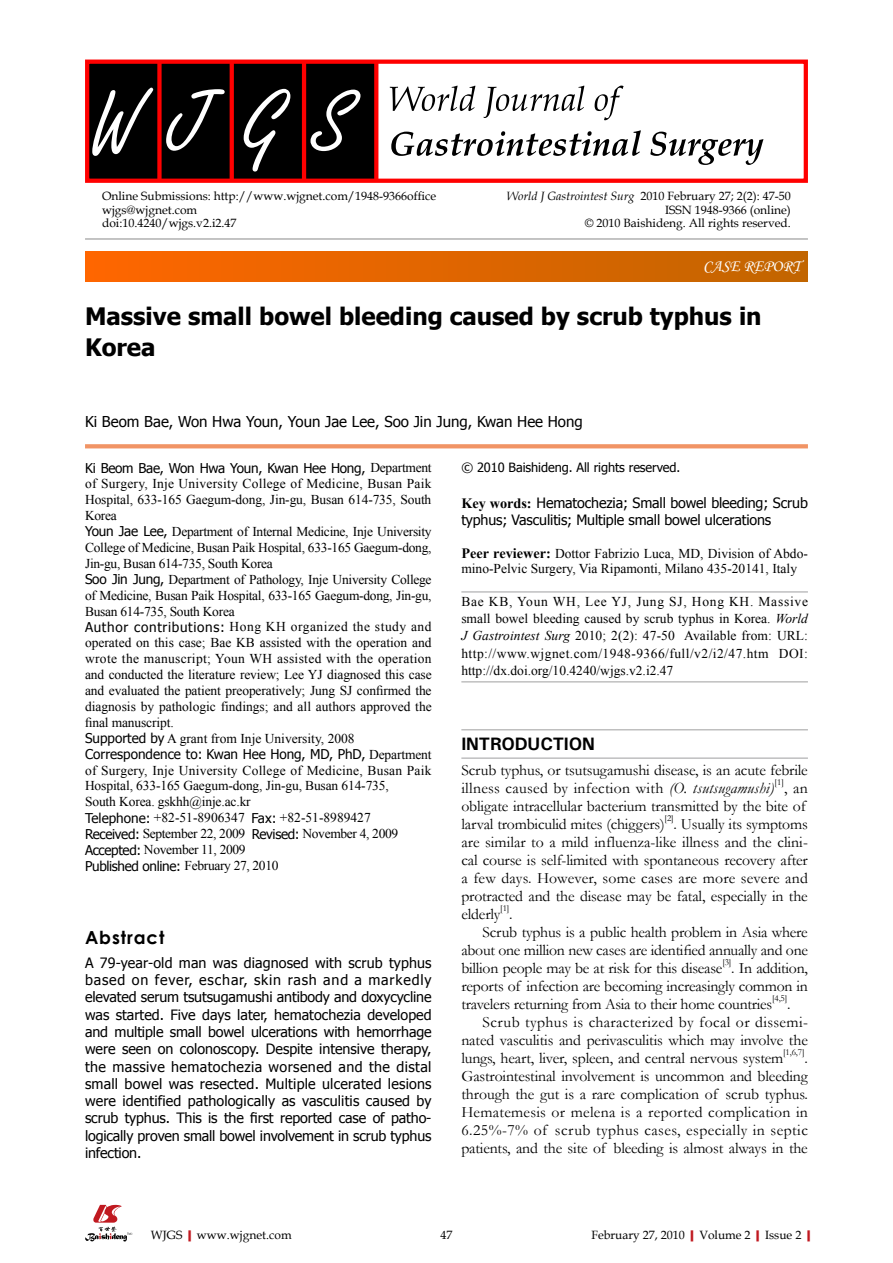
<style>
.page{position:relative;width:893px;height:1263px;background:#fff}
.page>*{position:absolute;margin:0;border:0;box-sizing:border-box;transform-origin:0 0}
.t1{font:700 24px/31.5px "Tahoma";color:#000}
.t2{font:700 18px "Univers";letter-spacing:-.01em;color:#000}
.t3{font:700 18px "Century Gothic";letter-spacing:.05em;color:#000}
.t4{font:16.5px "Monotype Corsiva";color:#fff}
.t5{font:15.75px/18px "Garamond";letter-spacing:-.01em;color:#000;text-align:justify}
.t6{font:15.75px "Garamond";letter-spacing:.025em;color:#000}
.t7{font:15px "Tahoma";color:#000}
.t8{font:14.25px/17.2px "Tahoma";letter-spacing:-.01em;color:#000;text-align:justify}
.t9{font:13.5px/15.9px "Times New Roman";letter-spacing:-.01em;color:#000}
.t10{font:13.5px "Tahoma";letter-spacing:-.02em;color:#000}
.t11{font:13.5px "Tahoma";color:#000}
.t12{font:12.75px "Tahoma";letter-spacing:-.005em;color:#000}
.t13{font:12px/13.5px "Book Antiqua";color:#000}
.t14{font:9.15px "Garamond";color:#000}
.s1{font-style:italic}
.s2{font-family:"Times New Roman"}
.s3{font-family:"Tahoma"}
.s4{font-family:"Times New Roman";font-weight:700}
.s5{font-weight:700;font-size:14.25px}
.s6{font-weight:700;color:#c01920}
</style>
<div class="page">
<div style="left:85px;top:252px;width:723px;height:29px;background:linear-gradient(to right,#f60,#c16500)"></div>
<hr style="left:85px;top:239px;width:723px;height:1px;background:#898989">
<svg style="left:85px;top:444px;width:723px;height:4px;fill:#f19465"></svg>
<div style="left:87px;top:61px;width:289px;height:121px;background:#000"></div>
<div style="left:157px;top:61px;width:5px;height:121px;background:#f00"></div>
<svg style="left:230px;top:65px;width:4px;height:113px"></svg>
<hr style="left:302px;top:61px;width:4px;height:121px;background:#f00">
<svg style="left:374px;top:65px;width:4px;height:113px"></svg>
<div style="left:85px;top:60px;width:723px;height:123px;border:4px solid #f00"></div>
<svg style="left:311px;top:90px;width:49px;height:61px"></svg>
<svg style="left:244px;top:89px;width:46px;height:83px"></svg>
<svg style="left:166px;top:89px;width:59px;height:62px"></svg>
<svg style="left:92px;top:88px;width:61px;height:68px"></svg>
<svg style="left:390px;top:86px;width:234px;height:34px"></svg>
<svg style="left:391px;top:130px;width:372px;height:35px"></svg>
<svg style="left:85px;top:1205px;width:48px;height:36px"></svg>
<hr style="left:461px;top:592px;width:347px;height:1px;background:#9f9fa0">
<hr style="left:461px;top:682px;width:347px;height:1px;background:#9f9fa0">
<hr style="left:461px;top:729px;width:347px;height:1px;background:#9f9fa0">
<hr style="left:461px;top:758px;width:347px;height:1px;background:#9f9fa0">
<p class="t13" style="left:102px;top:189px;width:336px">Online Submissions: http://www.wjgnet.com/1948-9366office wjgs@wjgnet.com<br>doi:10.4240/wjgs.v2.i2.47</p>
<p class="t13" style="left:507px;top:189px;width:286px;text-align:right"><span class="s1">World J Gastrointest Surg</span> 2010 February 27; 2(2): 47-50<br>ISSN 1948-9366 (online)<br>© 2010 Baishideng. All rights reserved.</p>
<p class="t4" style="left:703px;top:256px;width:99px">CASE REPORT</p>
<h1 class="t1" style="left:85px;top:298px;width:678px">Massive small bowel bleeding caused by scrub typhus in<br>Korea</h1>
<p class="t7" style="left:85px;top:412px;width:499px">Ki Beom Bae, Won Hwa Youn, Youn Jae Lee, Soo Jin Jung, Kwan Hee Hong</p>
<p class="t10" style="left:85px;top:459px;width:348px">Ki Beom Bae, Won Hwa Youn, Kwan Hee Hong, <span class="s2">Department</span></p>
<p class="t9" style="left:85px;top:476px;width:348px">of Surgery, Inje University College of Medicine, Busan Paik Hospital, 633-165 Gaegum-dong, Jin-gu, Busan 614-735, South Korea<br><span class="s3">Youn Jae Lee,</span> Department of Internal Medicine, Inje University College of Medicine, Busan Paik Hospital, 633-165 Gaegum-dong, Jin-gu, Busan 614-735, South Korea<br><span class="s3">Soo Jin Jung,</span> Department of Pathology, Inje University College of Medicine, Busan Paik Hospital, 633-165 Gaegum-dong, Jin-gu, Busan 614-735, South Korea<br><span class="s3">Author contributions:</span> Hong KH organized the study and operated on this case; Bae KB assisted with the operation and wrote the manuscript; Youn WH assisted with the operation and conducted the literature review; Lee YJ diagnosed this case and evaluated the patient preoperatively; Jung SJ confirmed the diagnosis by pathologic findings; and all authors approved the final manuscript.<br><span class="s3">Supported by</span> A grant from Inje University, 2008</p>
<p class="t11" style="left:85px;top:745px;width:348px">Correspondence to: Kwan Hee Hong, MD, PhD, <span class="s2">Department</span></p>
<p class="t9" style="left:85px;top:762px;width:348px">of Surgery, Inje University College of Medicine, Busan Paik Hospital, 633-165 Gaegum-dong, Jin-gu, Busan 614-735,<br>South Korea. gskhh@inje.ac.kr<br><span class="s3">Telephone:</span> +82-51-8906347 <span class="s3">Fax:</span> +82-51-8989427<br><span class="s3">Received:</span> September 22, 2009 <span class="s3">Revised:</span> November 4, 2009<br><span class="s3">Accepted:</span> November 11, 2009</p>
<p class="t10" style="left:85px;top:857px;width:195px">Published online: <span class="s2">February 27, 2010</span></p>
<p class="t12" style="left:461px;top:459px;width:221px">© 2010 Baishideng. All rights reserved.</p>
<p class="t8" style="left:461px;top:493px;width:348px"><span class="s4">Key words:</span> Hematochezia; Small bowel bleeding; Scrub typhus; Vasculitis; Multiple small bowel ulcerations</p>
<p class="t9" style="left:461px;top:545px;width:347px;line-height:15.3px"><span class="s5">Peer reviewer:</span> Dottor Fabrizio Luca, MD, Division of Abdo&shy;mino-Pelvic Surgery, Via Ripamonti, Milano 435-20141, Italy</p>
<p class="t9" style="left:461px;top:593px;width:348px;line-height:17.2px;text-align:justify">Bae KB, Youn WH, Lee YJ, Jung SJ, Hong KH. Massive small bowel bleeding caused by scrub typhus in Korea. <span class="s1">World J Gastrointest Surg</span> 2010; 2(2): 47-50 Available from: URL: http://www.wjgnet.com/1948-9366/full/v2/i2/47.htm DOI: http://dx.doi.org/10.4240/wjgs.v2.i2.47</p>
<h2 class="t2" style="left:461px;top:732px;width:135px">INTRODUCTION</h2>
<p class="t5" style="left:461px;top:760px;width:348px">Scrub typhus, or tsutsugamushi disease, is an acute febrile illness caused by infection with <span class="s1">(O. tsutsugamushi)</span></p>
<p class="t14" style="left:774px;top:776px;width:11px">[1]</p>
<p class="t5" style="left:461px;top:778px;width:348px;text-align:left;text-indent:323px">, an obligate intracellular bacterium transmitted by the bite of larval trombiculid mites (chiggers)</p>
<p class="t14" style="left:665px;top:812px;width:11px">[2]</p>
<p class="t5" style="left:461px;top:814px;width:348px;text-indent:212px">. Usually its symptoms are similar to a mild influenza-like illness and the clini&shy;cal course is self-limited with spontaneous recovery after a few days. However, some cases are more severe and protracted and the disease may be fatal, especially in the elderly</p>
<p class="t14" style="left:500px;top:902px;width:11px">[1]</p>
<p class="t5" style="left:509px;top:904px;width:5px">.</p>
<p class="t5" style="left:483px;top:922px;width:327px">Scrub typhus is a public health problem in Asia where</p>
<p class="t5" style="left:461px;top:940px;width:348px">about one million new cases are identified annually and one</p>
<p class="t5" style="left:461px;top:958px;width:263px">billion people may be at risk for this disease</p>
<p class="t14" style="left:722px;top:956px;width:11px">[3]</p>
<h2 class="t3" style="left:85px;top:924px;width:81px">Abstract</h2>
<p class="t8" style="left:85px;top:953px;width:348px">A 79-year-old man was diagnosed with scrub typhus based on fever, eschar, skin rash and a markedly elevated serum tsutsugamushi antibody and doxycycline was started. Five days later, hematochezia developed and multiple small bowel ulcerations with hemorrhage were seen on colonoscopy. Despite intensive therapy, the massive hematochezia worsened and the distal small bowel was resected. Multiple ulcerated lesions were identified pathologically as vasculitis caused by scrub typhus. This is the first reported case of patho&shy;logically proven small bowel involvement in scrub typhus infection.</p>
<p class="t5" style="left:461px;top:958px;width:348px;text-indent:270px">. In addition, reports of infection are becoming increasingly common in travelers returning from Asia to their home countries</p>
<p class="t14" style="left:772px;top:992px;width:17px">[4,5]</p>
<p class="t5" style="left:787px;top:994px;width:5px">.</p>
<p class="t6" style="left:483px;top:1011px;width:327px">Scrub typhus is characterized by focal or dissemi-</p>
<p class="t5" style="left:461px;top:1030px;width:348px">nated vasculitis and perivasculitis which may involve the</p>
<p class="t5" style="left:461px;top:1048px;width:323px">lungs, heart, liver, spleen, and central nervous system</p>
<p class="t14" style="left:783px;top:1046px;width:23px">[1,6,7]</p>
<p class="t5" style="left:461px;top:1048px;width:348px;text-indent:343px">.<br>Gastrointestinal involvement is uncommon and bleeding through the gut is a rare complication of scrub typhus.<br>Hematemesis or melena is a reported complication in 6.25%-7% of scrub typhus cases, especially in septic patients, and the site of bleeding is almost always in the</p>
<p class="t13" style="left:151px;top:1227px;width:142px">WJGS<span class="s6">|</span>www.wjgnet.com</p>
<p class="t13" style="left:440px;top:1227px;width:13px">47</p>
<p class="t13" style="left:591px;top:1227px;width:226px">February 27, 2010<span class="s6">|</span>Volume 2<span class="s6">|</span>Issue 2<span class="s6">|</span></p>
</div>
